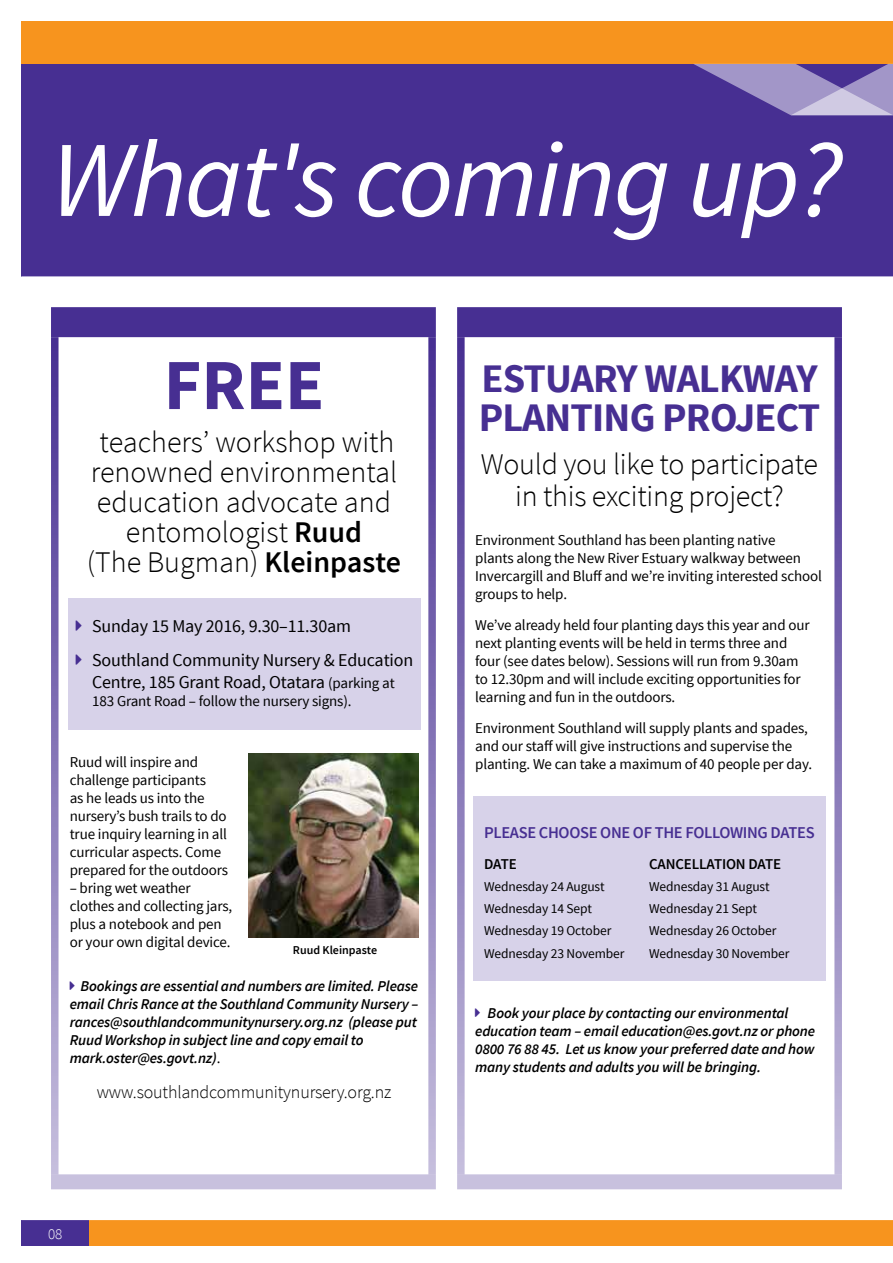
<style>
.page{position:relative;width:893px;height:1263px;background:#fff}
.page>*{position:absolute;margin:0;border:0;box-sizing:border-box;transform-origin:0 0}
.t1{font:italic 108px "Source Sans Pro";letter-spacing:-.02em;color:#fff}
.t2{font:700 72px "Source Sans Pro";color:#472f92}
.t3{font:700 40.5px/39px "Source Sans Pro";letter-spacing:-.02em;color:#472f92}
.t4{font:300 30px/30px "Source Sans Pro";color:#000;text-align:center}
.t5{font:18px/34.3px "Source Sans Pro";letter-spacing:-.01em;color:#000}
.t6{font:300 18px "Source Sans Pro";letter-spacing:-.01em;color:#000}
.t7{font:600 16.5px "Source Sans Pro";letter-spacing:-.02em;color:#472f92}
.t8{font:15px/18px "Source Sans Pro";letter-spacing:-.01em;color:#000}
.t9{font:italic 600 15px/18px "Source Sans Pro";letter-spacing:-.01em;color:#000}
.t10{font:600 15px "Source Sans Pro";letter-spacing:-.01em;color:#000}
.t11{font:300 15px "Source Sans Pro";color:#fff}
.t12{font:13.5px "Source Sans Pro";letter-spacing:-.01em;color:#000}
.t13{font:600 12px "Source Sans Pro";color:#000}
.s1{font-weight:600}
.s2{font-size:15px}
.s3{font-weight:400;font-style:normal}
</style>
<div class="page">
<svg style="left:51px;top:337px;width:8px;height:837px;background:#8d7ebb"></svg>
<svg style="left:457px;top:337px;width:8px;height:837px;background:#8d7ebb"></svg>
<svg style="left:834px;top:337px;width:8px;height:837px;background:#8d7ebb"></svg>
<svg style="left:428px;top:337px;width:8px;height:837px;background:#8d7ebb"></svg>
<div style="left:21px;top:1220px;width:68px;height:26px;background:#472f92"></div>
<div style="left:68px;top:598px;width:352px;height:132px;background:#d7d2e9"></div>
<div style="left:89px;top:1220px;width:804px;height:26px;background:#f7941e"></div>
<div style="left:21px;top:64px;width:872px;height:212px;background:#472f92"></div>
<div style="left:21px;top:21px;width:872px;height:43px;background:#f7941e"></div>
<div style="left:473px;top:797px;width:353px;height:184px;background:#d7d2e9"></div>
<img style="left:249px;top:754px;width:169px;height:184px">
<svg style="left:694px;top:64px;width:199px;height:51px"></svg>
<div style="left:457px;top:307px;width:385px;height:30px;background:#472f92"></div>
<div style="left:457px;top:1174px;width:385px;height:15px;background:#c8c1de"></div>
<div style="left:51px;top:307px;width:385px;height:30px;background:#472f92"></div>
<div style="left:51px;top:1174px;width:385px;height:15px;background:#c8c1de"></div>
<h1 class="t1" style="left:51px;top:114px;width:792px">What's coming up?</h1>
<h2 class="t2" style="left:164px;top:339px;width:118px">FREE</h2>
<h3 class="t4" style="left:87px;top:427px;width:316px">teachers’ workshop with renowned environmental education advocate and entomologist <span class="s1">RUUD<br></span>(The Bugman) <span class="s1">KLEINPASTE</span></h3>
<p class="t5" style="left:92px;top:609px;width:323px">Sunday 15 May 2016, 9.30–11.30am<br>Southland Community Nursery &amp; Education</p>
<p class="t5" style="left:92px;top:665px;width:304px">Centre, 185 Grant Road, Otatara <span class="s2">(parking at</span></p>
<p class="t8" style="left:92px;top:692px;width:261px">183 Grant Road – follow the nursery signs).</p>
<p class="t8" style="left:70px;top:753px;width:160px">Ruud will inspire and challenge participants<br>as he leads us into the nursery’s bush trails to do true inquiry learning in all curricular aspects. Come prepared for the outdoors</p>
<p class="t8" style="left:70px;top:879px;width:164px">– bring wet weather clothes and collecting jars, plus a notebook and pen or your own digital device.</p>
<p class="t9" style="left:70px;top:977px;width:350px;text-indent:11px">Bookings are essential and numbers are limited. Please email Chris Rance at the Southland Community Nursery – rances@southlandcommunitynursery.org.nz (please put Ruud Workshop in subject line and copy email to mark.oster@es.govt.nz)<span class="s3">.</span></p>
<p class="t6" style="left:97px;top:1081px;width:296px">www.southlandcommunitynursery.org.nz</p>
<p class="t13" style="left:293px;top:942px;width:86px">RUUD KLEINPASTE</p>
<p class="t11" style="left:48px;top:1225px;width:16px">08</p>
<h3 class="t3" style="left:479px;top:360px;width:340px">EST UARY WALKWAY<br>PLANTING PROJECT</h3>
<h3 class="t4" style="left:481px;top:448px;width:339px;line-height:32.4px">Would you like to participate in this exciting project?</h3>
<p class="t8" style="left:475px;top:531px;width:348px">Environment Southland has been planting native<br>plants along the New River Estuary walkway between Invercargill and Bluff and we’re inviting interested school groups to help.</p>
<p class="t8" style="left:475px;top:616px;width:336px">We’ve already held four planting days this year and our next planting events will be held in terms three and four (see dates below). Sessions will run from 9.30am to 12.30pm and will include exciting opportunities for learning and fun in the outdoors.</p>
<p class="t8" style="left:475px;top:719px;width:338px">Environment Southland will supply plants and spades, and our staff will give instructions and supervise the planting. We can take a maximum of 40 people per day.</p>
<p class="t7" style="left:484px;top:822px;width:75px">PLEASE CHOO</p>
<p class="t7" style="left:580px;top:822px;width:236px">SE ONE OF THE FOLLOWING DATES</p>
<p class="t10" style="left:484px;top:854px;width:28px">DATEC</p>
<p class="t10" style="left:658px;top:854px;width:123px">ANCELLATION DATE</p>
<p class="t12" style="left:484px;top:878px;width:122px">Wednesday 24 August</p>
<p class="t12" style="left:649px;top:878px;width:122px">Wednesday 31 August</p>
<p class="t12" style="left:484px;top:900px;width:109px">Wednesday 14 Sept</p>
<p class="t12" style="left:649px;top:900px;width:109px">Wednesday 21 Sept</p>
<p class="t12" style="left:484px;top:922px;width:129px">Wednesday 19 October</p>
<p class="t12" style="left:649px;top:922px;width:129px">Wednesday 26 October</p>
<p class="t12" style="left:484px;top:945px;width:142px">Wednesday 23 November</p>
<p class="t12" style="left:649px;top:945px;width:142px">Wednesday 30 November</p>
<p class="t9" style="left:475px;top:1004px;width:341px;text-indent:12px">Book your place by contacting our environmental education team – email education@es.govt.nz or phone 0800 76 88 45. Let us know your preferred date and how many students and adults you will be bringing.</p>
</div>
